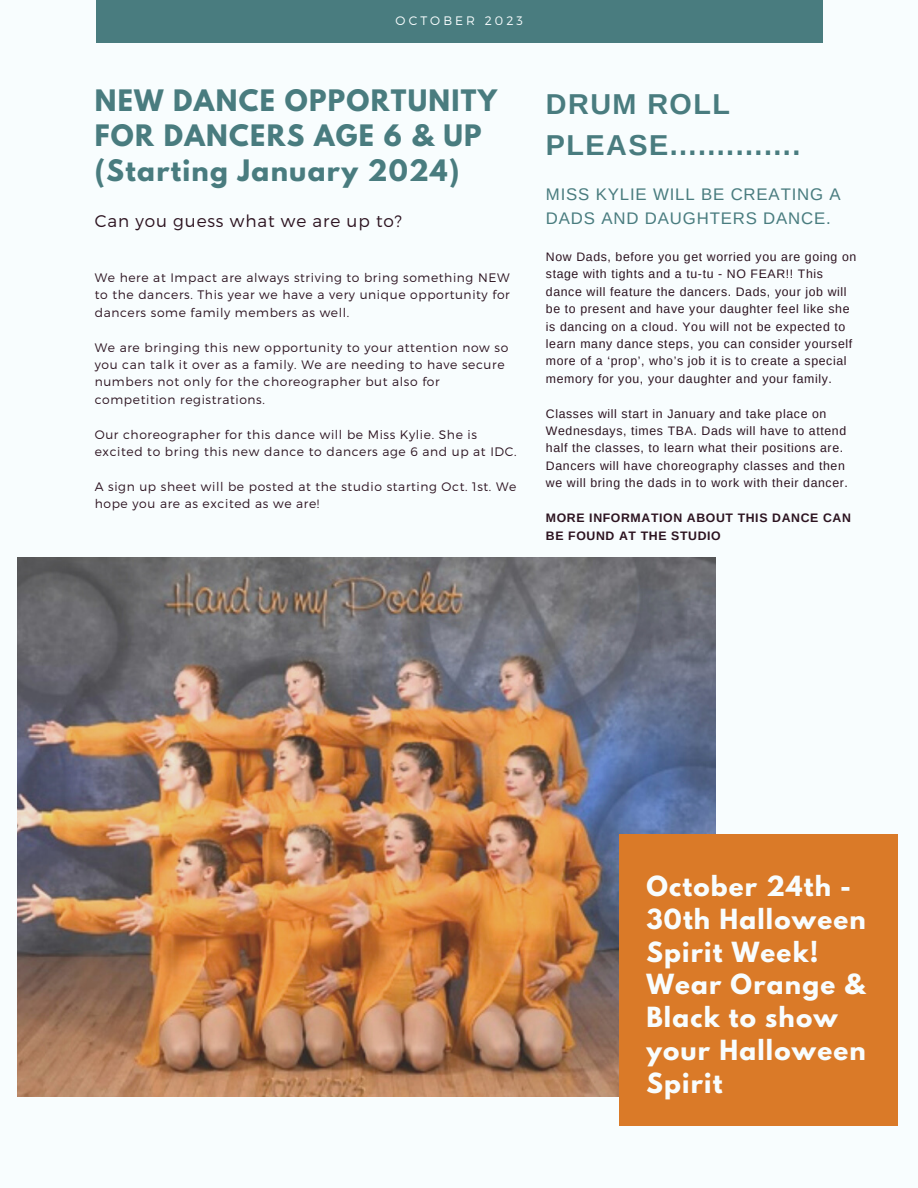
<style>
.page{position:relative;width:918px;height:1188px;background:#f8fdfe}
.page>*{position:absolute;margin:0;border:0;box-sizing:border-box;transform-origin:0 0}
.t1{font:700 28.8px/41px "Arimo";letter-spacing:.05em;color:#497c7f}
.t2{font:700 26.25px/34.8px "League Spartan";letter-spacing:.05em;color:#497c7f}
.t3{font:700 24.6px/32.8px "League Spartan";letter-spacing:.05em;color:#f8fdfe}
.t4{font:300 16.95px "Montserrat";letter-spacing:.05em;color:#2c1320}
.t5{font:16.8px "Arimo";letter-spacing:.05em;color:#497c7f}
.t6{font:12.3px/17.4px "Arimo";letter-spacing:.05em;color:#2c1320}
.t7{font:300 12.3px/17.4px "Montserrat";letter-spacing:.05em;color:#2c1320}
.t8{font:700 12.3px/17.4px "Arimo";letter-spacing:.05em;color:#2c1320}
.t9{font:300 12.3px "Montserrat";letter-spacing:.25em;color:#f8fdfe}
</style>
<div class="page">
<div style="left:96px;top:0;width:727px;height:43px;background:#497c7f"></div>
<img style="left:18px;top:557px;width:697px;height:539px">
<div style="left:620px;top:835px;width:277px;height:291px;background:#da7a28"></div>
<p class="t9" style="left:396px;top:13px;width:129px">OCTOBER 2023</p>
<p class="t2" style="left:95px;top:86px;width:404px">NEW DANCE OPPORTUNITY<br>FOR DANCERS AGE 6 &amp; UP (Starting January 2024)</p>
<p class="t4" style="left:95px;top:210px;width:309px">Can you guess what we are up to?</p>
<p class="t7" style="left:95px;top:268px;width:417px;text-align:justify">We here at Impact are always striving to bring something NEW to the dancers. This year we have a very unique opportunity for dancers some family members as well.</p>
<p class="t7" style="left:95px;top:338px;width:415px">We are bringing this new opportunity to your attention now so you can talk it over as a family. We are needing to have secure numbers not only for the choreographer but also for competition registrations.</p>
<p class="t7" style="left:95px;top:425px;width:423px">Our choreographer for this dance will be Miss Kylie. She is excited to bring this new dance to dancers age 6 and up at IDC.</p>
<p class="t7" style="left:95px;top:477px;width:423px">A sign up sheet will be posted at the studio starting Oct. 1st. We hope you are as excited as we are!</p>
<p class="t1" style="left:546px;top:84px;width:256px">DRUM ROLL<br>PLEASE..............</p>
<p class="t5" style="left:546px;top:185px;width:296px">MISS KYLIE WILL BE CREATING A</p>
<p class="t5" style="left:546px;top:209px;width:286px">DADS AND DAUGHTERS DANCE.</p>
<p class="t6" style="left:546px;top:248px;width:312px">Now Dads, before you get worried you are going on stage with tights and a tu-tu - NO FEAR!! This dance will feature the dancers. Dads, your job will be to present and have your daughter feel like she is dancing on a cloud. You will not be expected to learn many dance steps, you can consider yourself more of a ‘prop’, who’s job it is to create a special memory for you, your daughter and your family.</p>
<p class="t6" style="left:546px;top:405px;width:304px">Classes will start in January and take place on Wednesdays, times TBA. Dads will have to attend half the classes, to learn what their positions are.<br>Dancers will have choreography classes and then we will bring the dads in to work with their dancer.</p>
<p class="t8" style="left:546px;top:509px;width:306px">MORE INFORMATION ABOUT THIS DANCE CAN<br>BE FOUND AT THE STUDIO</p>
<p class="t3" style="left:646px;top:873px;width:221px">October 24th -<br>30th Halloween<br>Spirit Week!</p>
<p class="t3" style="left:646px;top:971px;width:221px">Wear Orange &amp;<br>Black to show your Halloween<br>Spirit</p>
</div>
